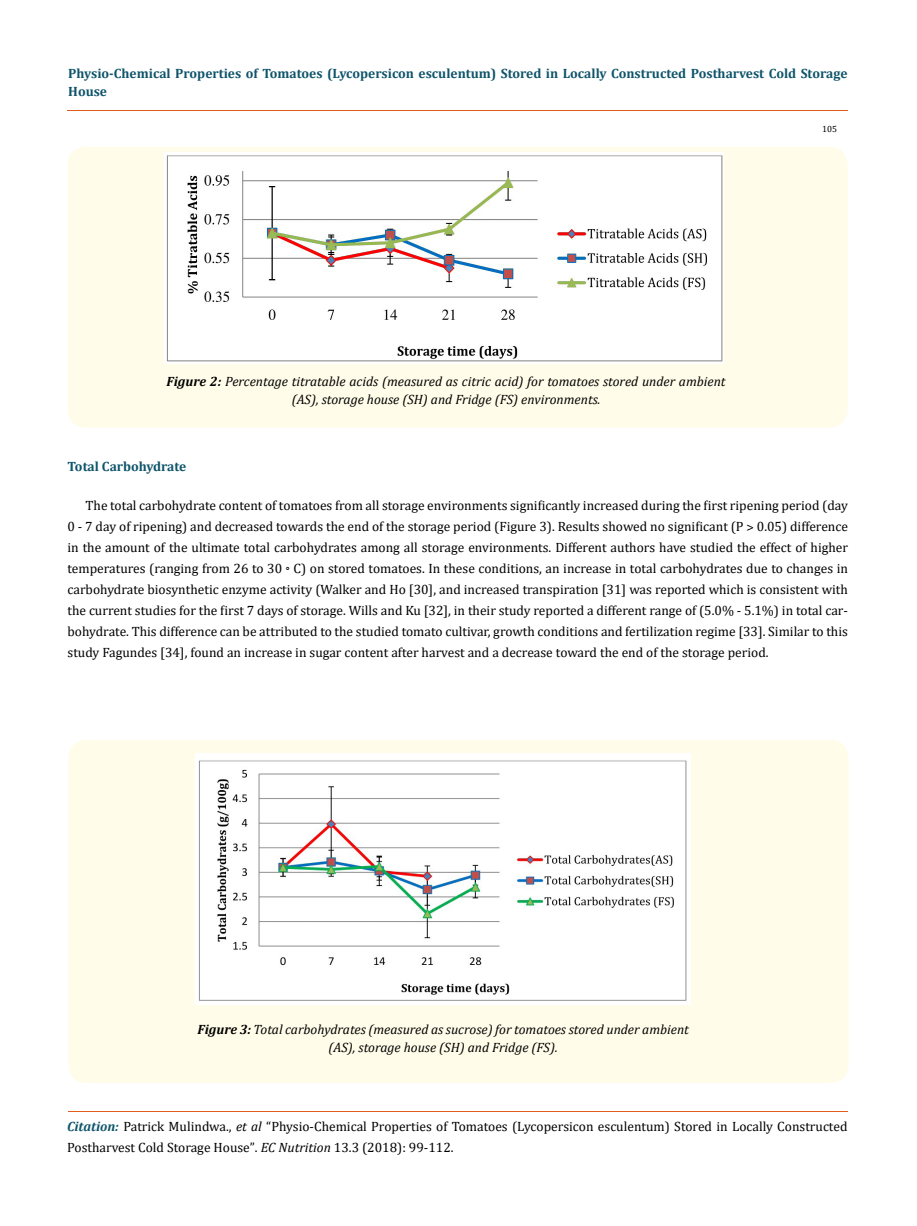
<style>
.page{position:relative;width:917px;height:1226px;background:#fff}
.page>*{position:absolute;margin:0;border:0;box-sizing:border-box;transform-origin:0 0}
.t1{font:13.5px/21px "Cambria";color:#000}
.t2{font:italic 13.5px/18px "Cambria";color:#000;text-align:center}
.t3{font:700 13.5px/18px "Cambria";color:#0e546a}
.t4{font:9px "Cambria";color:#000}
.s1{font-weight:700}
.s2{font-weight:700;font-style:italic;color:#0e546a}
.s3{font-style:italic}
.s4{font-size:13.35px}
</style>
<div class="page">
<hr style="left:68px;top:1110px;width:779px;height:1px;background:#e05d1a">
<hr style="left:67px;top:110px;width:781px;height:1px;background:#e05d1a">
<div style="left:67px;top:147px;width:780px;height:280px;background:#fffde9;border-radius:18px"></div>
<div style="left:68px;top:740px;width:780px;height:343px;background:#fffde9;border-radius:18px"></div>
<img style="left:165px;top:153px;width:558px;height:210px">
<img style="left:195px;top:753px;width:495px;height:251px">
<p class="t3" style="left:68px;top:64px;width:780px">Physio-Chemical Properties of Tomatoes (Lycopersicon esculentum) Stored in Locally Constructed Postharvest Cold Storage<br>House</p>
<p class="t4" style="left:822px;top:124px;width:16px">105</p>
<p class="t2" style="left:166px;top:372px;width:560px"><span class="s1">Figure 2:</span> Percentage titratable acids (measured as citric acid) for tomatoes stored under ambient (AS), storage house (SH) and Fridge (FS) environments.</p>
<p class="t3" style="left:68px;top:457px;width:120px">Total Carbohydrate</p>
<p class="t1" style="left:68px;top:495px;width:782px;text-align:justify;text-indent:18px">The total carbohydrate content of tomatoes from all storage environments significantly increased during the first ripening period (day 0 - 7 day of ripening) and decreased towards the end of the storage period (Figure 3). Results showed no significant (P ˃ 0.05) difference in the amount of the ultimate total carbohydrates among all storage environments. Different authors have studied the effect of higher temperatures (ranging from 26 to 30◦C) on stored tomatoes. In these conditions, an increase in total carbohydrates due to changes in carbohydrate biosynthetic enzyme activity (Walker and Ho [30], and increased transpiration [31] was reported which is consistent with the current studies for the first 7 days of storage. Wills and Ku [32], in their study reported a different range of (5.0% - 5.1%) in total car&shy;bohydrate. This difference can be attributed to the studied tomato cultivar, growth conditions and fertilization regime [33]. Similar to this study Fagundes [34], found an increase in sugar content after harvest and a decrease toward the end of the storage period.</p>
<p class="t2" style="left:197px;top:1019px;width:493px"><span class="s1">Figure 3:</span> Total carbohydrates (measured as sucrose) for tomatoes stored under ambient (AS), storage house (SH) and Fridge (FS).</p>
<p class="t1" style="left:67px;top:1116px;width:782px"><span class="s2">Citation:</span> Patrick Mulindwa., <span class="s3">et al</span> “Physio-Chemical Properties of Tomatoes (Lycopersicon esculentum) Stored in Locally Constructed<br>Postharvest Cold Storage House”<span class="s4">.</span> <span class="s3">EC Nutrition</span> <span class="s4">13</span>.3 (2018): 99-112.</p>
</div>
